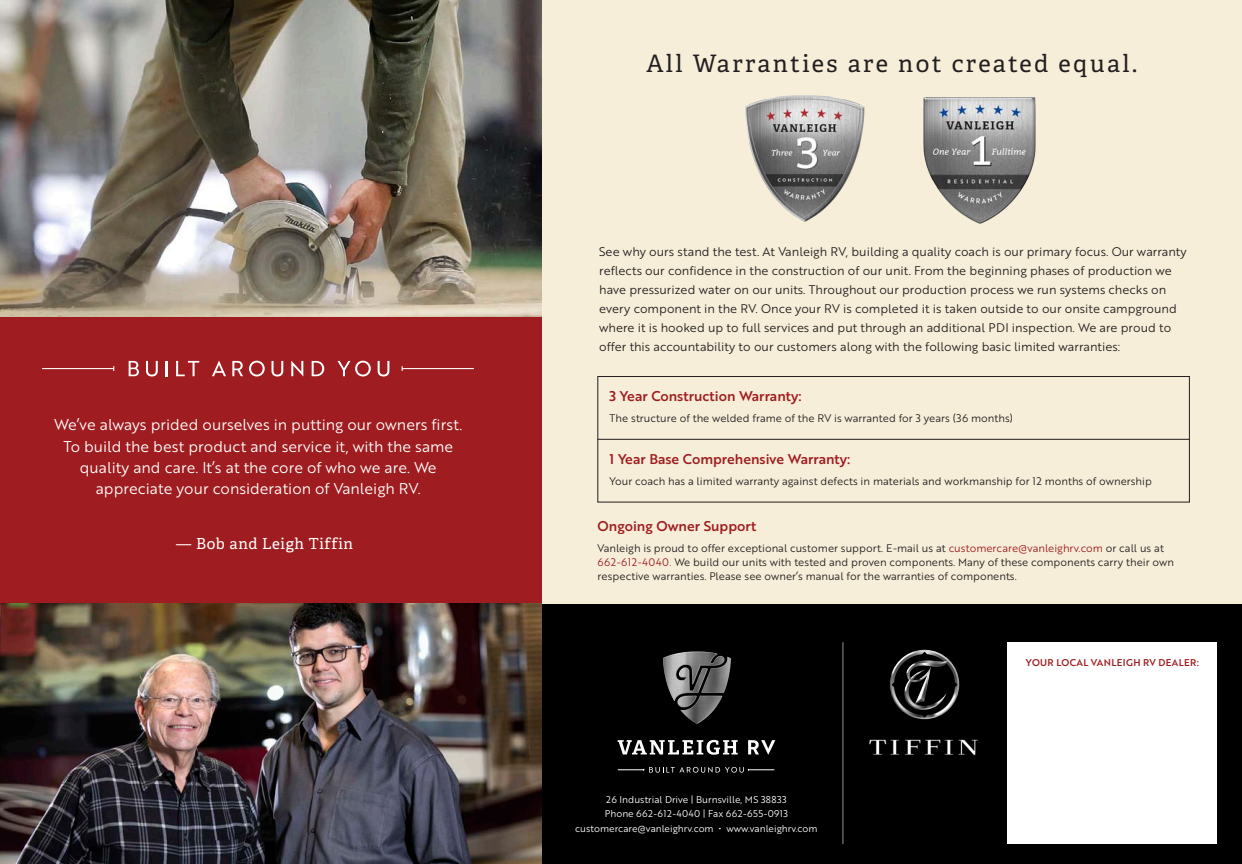
<style>
.page{position:relative;width:1242px;height:864px;background:#fff}
.page>*{position:absolute;margin:0;border:0;box-sizing:border-box;transform-origin:0 0}
.t1{font:24px "Adelle Basic";letter-spacing:.1em;color:#231f20}
.t2{font:15.15px/21.3px "Brother 1816 Book";color:#fff;text-align:center}
.t3{font:15.15px "Adelle Basic";letter-spacing:.04em;color:#fff}
.t4{font:13.8px "Brother 1816 Medium";color:#9f1d20}
.t5{font:12.15px/18.9px "Brother 1816 Book";color:#231f20}
.t6{font:10.65px/14.1px "Brother 1816 Book";color:#231f20}
.t7{font:9.6px/14.4px "Brother 1816 Book";color:#fff;text-align:center}
.t8{font:9.6px "Brother 1816 Medium";letter-spacing:.04em;color:#9f1d20}
.s1{color:#9f1d20}
.s2{color:#76787b}
</style>
<div class="page">
<div style="left:541px;top:0;width:701px;height:609px;background:#f6eed9"></div>
<img style="left:745px;top:95px;width:120px;height:127px">
<img style="left:923px;top:97px;width:113px;height:127px">
<img style="left:0;top:0;width:541px;height:317px">
<div style="left:0;top:604px;width:1242px;height:260px;background:#000"></div>
<div style="left:0;top:317px;width:541px;height:287px;background:#9f1d20"></div>
<svg style="left:129px;top:361px;width:10px;height:15px"></svg>
<svg style="left:146px;top:361px;width:12px;height:15px"></svg>
<svg style="left:166px;top:361px;width:2px;height:15px"></svg>
<svg style="left:176px;top:361px;width:23px;height:15px"></svg>
<svg style="left:212px;top:361px;width:14px;height:15px"></svg>
<svg style="left:232px;top:361px;width:11px;height:15px"></svg>
<svg style="left:249px;top:361px;width:16px;height:15px"></svg>
<svg style="left:271px;top:361px;width:12px;height:15px"></svg>
<svg style="left:291px;top:361px;width:12px;height:15px"></svg>
<svg style="left:312px;top:361px;width:12px;height:15px"></svg>
<svg style="left:337px;top:361px;width:34px;height:15px"></svg>
<svg style="left:378px;top:361px;width:11px;height:15px"></svg>
<hr style="left:42px;top:368px;width:72px;height:1px;background:#fff">
<hr style="left:402px;top:368px;width:72px;height:1px;background:#fff">
<hr style="left:598px;top:439px;width:592px;height:1px;background:#231f20">
<img style="left:663px;top:651px;width:68px;height:73px">
<svg style="left:617px;top:740px;width:121px;height:15px"></svg>
<svg style="left:748px;top:740px;width:27px;height:15px"></svg>
<svg style="left:618px;top:767px;width:156px;height:6px"></svg>
<hr style="left:843px;top:642px;width:1px;height:202px;background:#949499">
<img style="left:890px;top:650px;width:69px;height:69px">
<img style="left:869px;top:739px;width:109px;height:17px">
<div style="left:1007px;top:642px;width:210px;height:202px;background:#fff"></div>
<div style="left:598px;top:376px;width:592px;height:126px;border:1px solid #231f20"></div>
<img style="left:0;top:604px;width:541px;height:260px">
<p class="t2" style="left:54px;top:414px;width:410px">We’ve always prided ourselves in putting our owners first.<br>To build the best product and service it, with the same quality and care. It’s at the core of who we are. We appreciate your consideration of Vanleigh RV.</p>
<p class="t3" style="left:176px;top:534px;width:178px">— Bob and Leigh Tiffin</p>
<h1 class="t1" style="left:646px;top:49px;width:492px">All Warranties are not created equal.</h1>
<p class="t5" style="left:599px;top:242px;width:589px">See why ours stand the test. At Vanleigh RV, building a quality coach is our primary focus. Our warranty reflects our confidence in the construction of our unit. From the beginning phases of production we have pressurized water on our units. Throughout our production process we run systems checks on every component in the RV. Once your RV is completed it is taken outside to our onsite campground where it is hooked up to full services and put through an additional PDI inspection. We are proud to offer this accountability to our customers along with the following basic limited warranties:</p>
<p class="t4" style="left:610px;top:385px;width:193px">3 Year Construction Warranty:</p>
<p class="t6" style="left:610px;top:410px;width:405px">The structure of the welded frame of the RV is warranted for 3 years (36 months)</p>
<p class="t4" style="left:610px;top:449px;width:242px">1 Year Base Comprehensive Warranty:</p>
<p class="t6" style="left:610px;top:474px;width:544px">Your coach has a limited warranty against defects in materials and workmanship for 12 months of ownership</p>
<p class="t4" style="left:598px;top:515px;width:160px">Ongoing Owner Support</p>
<p class="t6" style="left:598px;top:540px;width:578px">Vanleigh is proud to offer exceptional customer support. E-mail us at <span class="s1">customercare@vanleighrv.com</span> or call us at<br><span class="s1">662-612-4040</span><span class="s2">.</span> We build our units with tested and proven components. Many of these components carry their own respective warranties. Please see owner’s manual for the warranties of components.</p>
<p class="t7" style="left:575px;top:792px;width:244px">26 Industrial Drive | Burnsville, MS 38833<br>Phone 662-612-4040 | Fax 662-655-0913 customercare@vanleighrv.com • www.vanleighrv.com</p>
<p class="t8" style="left:1026px;top:655px;width:175px">YOUR LOCAL VANLEIGH RV DEALER:</p>
</div>
